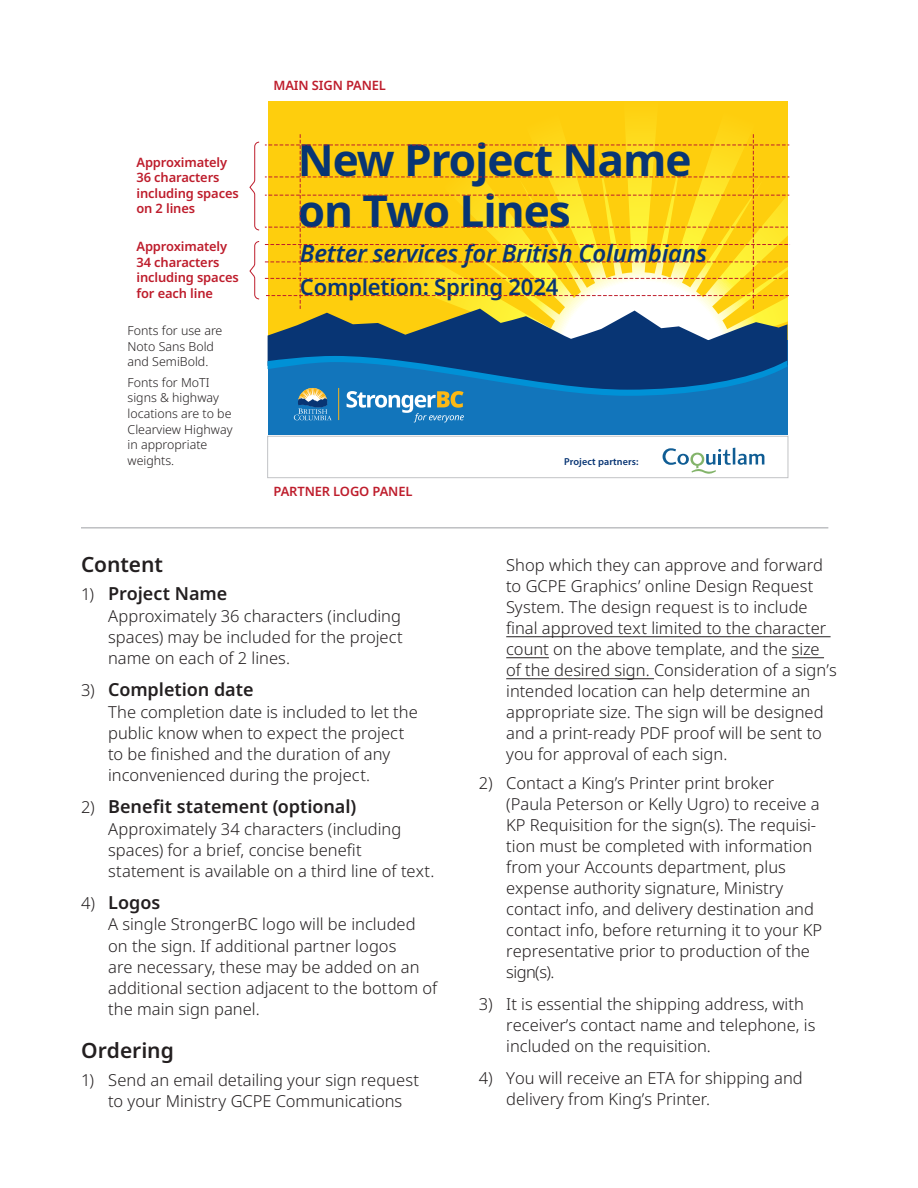
<style>
.page{position:relative;width:918px;height:1188px;background:#fff}
.page>*{position:absolute;margin:0;border:0;box-sizing:border-box;transform-origin:0 0}
.t1{font:700 44.25px/50.7px "Noto Sans";letter-spacing:-.025em;color:#083574}
.t2{font:italic 600 24px "Noto Sans";letter-spacing:-.01em;color:#083574}
.t3{font:600 22.05px "Noto Sans";letter-spacing:-.01em;color:#083574}
.headings1{font:600 21px "Noto Sans";letter-spacing:-.005em;color:#231f20}
.Bullets{font:600 18px "Noto Sans";letter-spacing:-.005em;color:#231f20}
.Bullets-2{font:300 16.5px/21px "Noto Sans";color:#231f20}
.t4{font:600 12.9px/15.5px "Noto Sans";letter-spacing:-.01em;color:#be1d2c}
.t5{font:300 12.45px/15.6px "Noto Sans";color:#231f20}
.t6{font:600 10.2px "Myriad Pro";letter-spacing:.01em;color:#083574}
.s1{font-weight:300;font-size:16.5px}
</style>
<div class="page">
<hr style="left:506px;top:636px;width:325px;height:1px;background:#231f20">
<hr style="left:506px;top:657px;width:43px;height:1px;background:#231f20">
<hr style="left:792px;top:657px;width:32px;height:1px;background:#231f20">
<hr style="left:506px;top:678px;width:148px;height:1px;background:#231f20">
<div style="left:268px;top:101px;width:520px;height:306px;background:#fece0d"></div>
<div style="left:268px;top:341px;width:520px;height:94px;background:#1275bb"></div>
<hr style="left:268px;top:101px;width:1px;height:334px;background:#fff">
<svg style="left:268px;top:309px;width:519px;height:47px;background:#5b7174"></svg>
<svg style="left:268px;top:356px;width:519px;height:66px"></svg>
<hr style="left:338px;top:388px;width:1px;height:32px;background:#fab416">
<div style="left:267px;top:436px;width:521px;height:42px;border:1px solid #c2c3c6"></div>
<svg style="left:663px;top:448px;width:101px;height:26px"></svg>
<svg style="left:249px;top:134px;width:541px;height:175px"></svg>
<hr style="left:81px;top:527px;width:747px;height:2px;background:#bebfc2">
<p class="t4" style="left:137px;top:155px;width:104px">Approximately<br>36 characters including spaces on 2 lines</p>
<p class="t4" style="left:137px;top:239px;width:104px">Approximately<br>34 characters including spaces for each line</p>
<p class="t5" style="left:128px;top:323px;width:96px">Fonts for use are<br>Noto Sans Bold and SemiBold.</p>
<p class="t5" style="left:128px;top:375px;width:106px">Fonts for MoTI signs &amp; highway locations are to be<br>Clearview Highway in appropriate weights.</p>
<p class="t4" style="left:274px;top:78px;width:114px">MAIN SIGN PANEL</p>
<p class="t1" style="left:298px;top:136px;width:395px">New Project Name on Two Lines</p>
<p class="t2" style="left:300px;top:236px;width:409px">Better services for British Columbians</p>
<p class="t3" style="left:300px;top:271px;width:260px">Completion: Spring 2024</p>
<p class="t4" style="left:274px;top:484px;width:141px">PARTNER LOGO PANEL</p>
<p class="t6" style="left:564px;top:455px;width:76px">Project partners:</p>
<p class="headings1" style="left:81px;top:550px;width:83px">Content</p>
<p class="Bullets" style="left:81px;top:581px;width:148px"><span class="s1">1)</span> Project Name</p>
<p class="Bullets-2" style="left:108px;top:606px;width:296px;text-align:justify">Approximately 36 characters (including spaces) may be included for the project name on each of 2 lines.</p>
<p class="Bullets" style="left:81px;top:677px;width:174px"><span class="s1">3)</span> Completion date</p>
<p class="Bullets-2" style="left:108px;top:701px;width:311px">The completion date is included to let the public know when to expect the project to be finished and the duration of any inconvenienced during the project.</p>
<p class="Bullets" style="left:81px;top:794px;width:277px"><span class="s1">2)</span> Benefit statement (optional)</p>
<p class="Bullets-2" style="left:108px;top:818px;width:328px">Approximately 34 characters (including spaces) for a brief, concise benefit statement is available on a third line of text.</p>
<p class="Bullets" style="left:81px;top:890px;width:81px"><span class="s1">4)</span> Logos</p>
<p class="Bullets-2" style="left:108px;top:914px;width:330px">A single StrongerBC logo will be included on the sign. If additional partner logos<br>are necessary, these may be added on an additional section adjacent to the bottom of the main sign panel.</p>
<p class="headings1" style="left:81px;top:1035px;width:94px">Ordering</p>
<p class="Bullets-2" style="left:108px;top:1070px;width:312px;text-indent:-27px">1) Send an email detailing your sign request to your Ministry GCPE Communications</p>
<p class="Bullets-2" style="left:506px;top:555px;width:332px">Shop which they can approve and forward to GCPE Graphics’ online Design Request System. The design request is to include final approved text limited to the character count on the above template, and the size of the desired sign. Consideration of a sign’s intended location can help determine an appropriate size. The sign will be designed and a print-ready PDF proof will be sent to you for approval of each sign.</p>
<p class="Bullets-2" style="left:506px;top:773px;width:317px;text-indent:-27px">2) Contact a King’s Printer print broker (Paula Peterson or Kelly Ugro) to receive a KP Requisition for the sign(s). The requisi&shy;tion must be completed with information from your Accounts department, plus expense authority signature, Ministry contact info, and delivery destination and contact info, before returning it to your KP representative prior to production of the sign(s).</p>
<p class="Bullets-2" style="left:506px;top:994px;width:311px;text-indent:-27px">3) It is essential the shipping address, with receiver’s contact name and telephone, is included on the requisition.</p>
<p class="Bullets-2" style="left:506px;top:1068px;width:298px;text-indent:-27px">4) You will receive an ETA for shipping and delivery from King’s Printer.</p>
</div>
